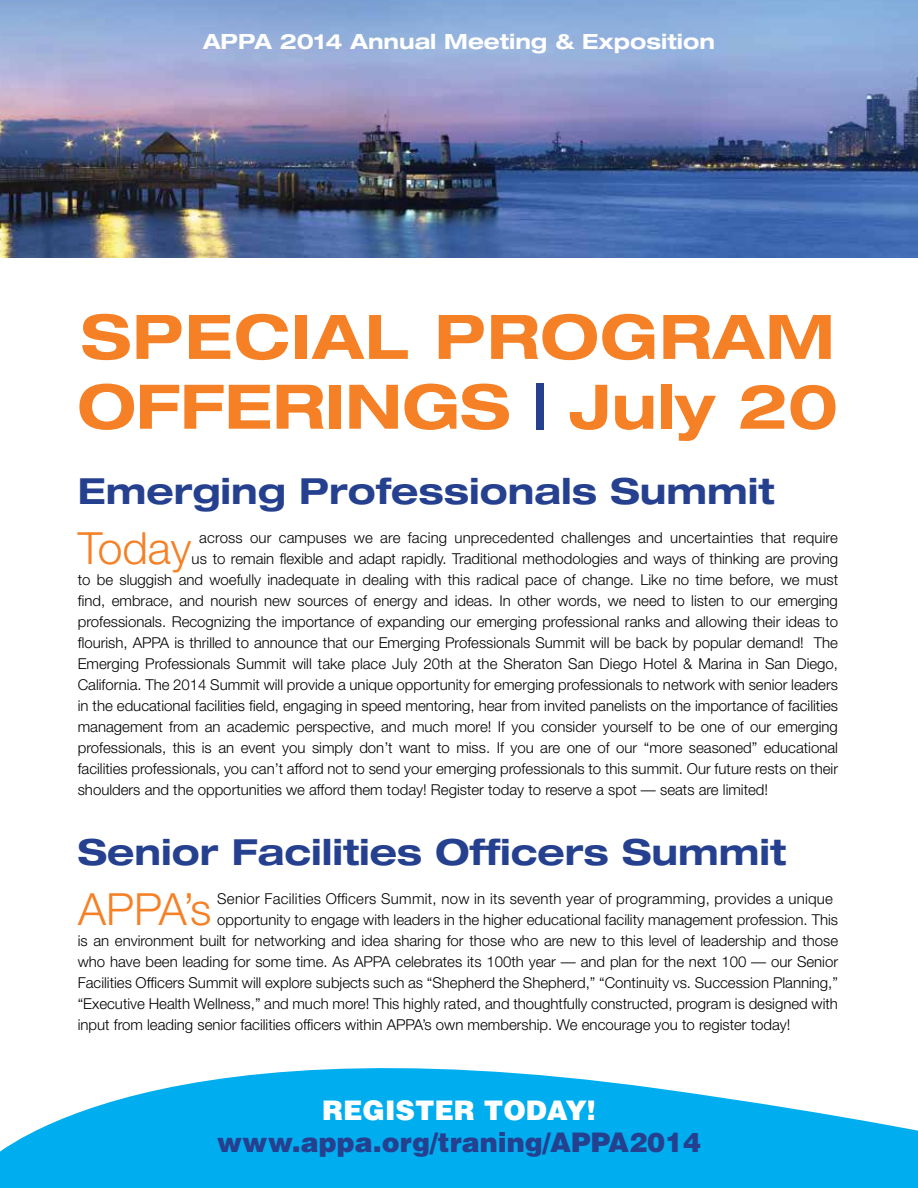
<style>
.page{position:relative;width:918px;height:1188px;background:#fff}
.page>*{position:absolute;margin:0;border:0;box-sizing:border-box;transform-origin:0 0}
.t1{font:700 expanded 61.5px/69.8px "Helvetica Neue";letter-spacing:.01em;color:#f58025}
.t2{font:300 44.4px "Helvetica Neue";color:#f58025}
.t3{font:700 expanded 36px "Helvetica Neue";color:#25408f}
.t4{font:900 27px "Helvetica";color:#25408f}
.t5{font:900 27px "Helvetica";color:#fff}
.t6{font:700 expanded 21px "Helvetica Neue";color:#fff}
.t7{font:300 15px "Helvetica Neue";color:#000}
.t8{font:300 15px "Helvetica Neue";letter-spacing:.02em;color:#000}
.s1{color:#25408f}
</style>
<div class="page">
<svg style="left:0;top:1068px;width:918px;height:120px;fill:#00aeef"></svg>
<img style="left:0;top:0;width:918px;height:257px">
<h3 class="t6" style="left:203px;top:28px;width:513px">APPA 2014 Annual Meeting &amp; Exposition</h3>
<h1 class="t1" style="left:78px;top:300px;width:762px">SPECIAL PROGRAM<br>OFFERINGS <span class="s1">|</span> July 20</h1>
<h3 class="t3" style="left:78px;top:469px;width:698px">Emerging Professionals Summit</h3>
<h2 class="t2" style="left:78px;top:521px;width:115px">Today</h2>
<p class="t7" style="left:199px;top:529px;width:640px">across our campuses we are facing unprecedented challenges and uncertainties that require</p>
<p class="t7" style="left:192px;top:550px;width:648px">us to remain flexible and adapt rapidly. Traditional methodologies and ways of thinking are proving</p>
<p class="t7" style="left:78px;top:571px;width:762px">to be sluggish and woefully inadequate in dealing with this radical pace of change. Like no time before, we must</p>
<p class="t7" style="left:78px;top:592px;width:762px">find, embrace, and nourish new sources of energy and ideas. In other words, we need to listen to our emerging</p>
<p class="t7" style="left:78px;top:613px;width:762px">professionals. Recognizing the importance of expanding our emerging professional ranks and allowing their ideas to</p>
<p class="t7" style="left:78px;top:634px;width:762px">flourish, APPA is thrilled to announce that our Emerging Professionals Summit will be back by popular demand! The</p>
<p class="t7" style="left:78px;top:655px;width:762px">Emerging Professionals Summit will take place July 20th at the Sheraton San Diego Hotel &amp; Marina in San Diego,</p>
<p class="t7" style="left:78px;top:676px;width:762px">California. The 2014 Summit will provide a unique opportunity for emerging professionals to network with senior leaders</p>
<p class="t7" style="left:78px;top:697px;width:762px">in the educational facilities field, engaging in speed mentoring, hear from invited panelists on the importance of facilities</p>
<p class="t7" style="left:78px;top:718px;width:762px">management from an academic perspective, and much more! If you consider yourself to be one of our emerging</p>
<p class="t7" style="left:78px;top:739px;width:762px">professionals, this is an event you simply don’t want to miss. If you are one of our “more seasoned” educational</p>
<p class="t7" style="left:78px;top:760px;width:762px">facilities professionals, you can’t afford not to send your emerging professionals to this summit. Our future rests on their</p>
<p class="t7" style="left:78px;top:781px;width:692px">shoulders and the opportunities we afford them today! Register today to reserve a spot — seats are limited!</p>
<h3 class="t3" style="left:78px;top:830px;width:710px">Senior Facilities Officers Summit</h3>
<h2 class="t2" style="left:78px;top:882px;width:135px">APPA’s</h2>
<p class="t8" style="left:217px;top:890px;width:617px">Senior Facilities Officers Summit, now in its seventh year of programming, provides a unique</p>
<p class="t7" style="left:217px;top:911px;width:622px">opportunity to engage with leaders in the higher educational facility management profession. This</p>
<p class="t7" style="left:78px;top:932px;width:762px">is an environment built for networking and idea sharing for those who are new to this level of leadership and those</p>
<p class="t7" style="left:78px;top:953px;width:762px">who have been leading for some time. As APPA celebrates its 100th year — and plan for the next 100 — our Senior</p>
<p class="t7" style="left:78px;top:974px;width:762px">Facilities Officers Summit will explore subjects such as “Shepherd the Shepherd,” “Continuity vs. Succession Planning,”</p>
<p class="t7" style="left:78px;top:995px;width:762px">“Executive Health Wellness,” and much more! This highly rated, and thoughtfully constructed, program is designed with</p>
<p class="t7" style="left:78px;top:1016px;width:714px">input from leading senior facilities officers within APPA’s own membership. We encourage you to register today!</p>
<h3 class="t5" style="left:322px;top:1092px;width:275px">REGISTER TODAY!</h3>
<h3 class="t4" style="left:217px;top:1125px;width:486px">www.appa.org/traning/APPA2014</h3>
</div>
